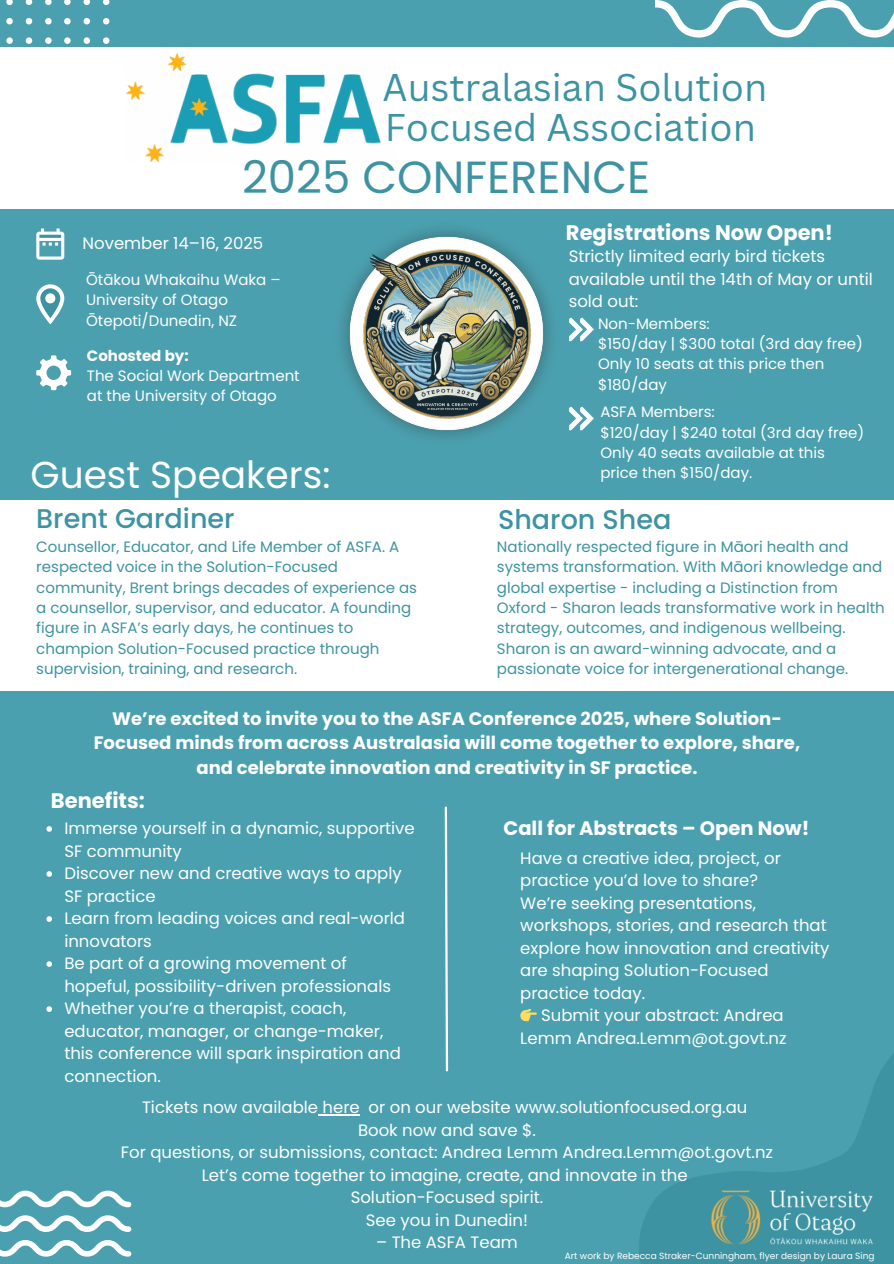
<style>
.page{position:relative;width:894px;height:1264px;background:#fff}
.page>*{position:absolute;margin:0;border:0;box-sizing:border-box;transform-origin:0 0}
.t1{font:45px "Poppins";color:#3d93a2}
.t2{font:37.5px/39.5px "Canva Sans";color:#3d93a2}
.t3{font:37.5px "Poppins";color:#fff}
.t4{font:500 27px "Poppins";color:#3d93a2}
.t5{font:700 21px "Poppins";color:#fff}
.t6{font:700 19.5px "Poppins";color:#fff}
.t7{font:700 18px/24.8px "Poppins";color:#fff;text-align:center}
.t8{font:16.5px/22.5px "Poppins";color:#fff}
.t9{font:15px/20.2px "Poppins";color:#3d93a2}
.t10{font:15px/20.2px "Poppins";color:#fff}
.t11{font:700 15px "Poppins";color:#fff}
.t12{font:9px "Poppins";color:#fff}
</style>
<div class="page">
<div style="left:0;top:0;width:893px;height:1263px;background:#4ba0af"></div>
<svg style="left:655px;top:0;width:238px;height:37px"></svg>
<svg style="left:639px;top:1055px;width:254px;height:208px"></svg>
<svg style="left:0;top:1240px;width:131px;height:16px"></svg>
<svg style="left:0;top:1215px;width:131px;height:16px"></svg>
<svg style="left:0;top:1190px;width:131px;height:17px"></svg>
<svg style="left:0;top:0;width:109px;height:48px"></svg>
<svg style="left:444px;top:806px;width:5px;height:266px"></svg>
<div style="left:0;top:48px;width:893px;height:161px;background:#fff"></div>
<img style="left:342px;top:229px;width:209px;height:209px">
<img style="left:361px;top:247px;width:171px;height:173px">
<div style="left:0;top:500px;width:893px;height:190px;background:#fff"></div>
<svg style="left:569px;top:406px;width:24px;height:24px"></svg>
<img style="left:126px;top:53px;width:255px;height:108px">
<img style="left:707px;top:1181px;width:170px;height:70px">
<svg style="left:46px;top:826px;width:6px;height:5px"></svg>
<svg style="left:46px;top:871px;width:6px;height:5px"></svg>
<svg style="left:46px;top:916px;width:6px;height:5px"></svg>
<svg style="left:46px;top:961px;width:6px;height:5px"></svg>
<svg style="left:46px;top:1006px;width:6px;height:5px"></svg>
<svg style="left:36px;top:228px;width:28px;height:32px"></svg>
<svg style="left:36px;top:284px;width:28px;height:40px"></svg>
<svg style="left:36px;top:355px;width:35px;height:35px"></svg>
<hr style="left:318px;top:1114px;width:42px;height:1px;background:#fff">
<svg style="left:569px;top:317px;width:24px;height:24px"></svg>
<p class="t2" style="left:382px;top:67px;width:386px">Australasian Solution<br>Focused Association</p>
<p class="t1" style="left:242px;top:145px;width:409px">2025 CONFERENCE</p>
<p class="t8" style="left:83px;top:231px;width:182px">November 14–16, 2025</p>
<p class="t10" style="left:86px;top:270px;width:196px">Ōtākou Whakaihu Waka –</p>
<p class="t10" style="left:86px;top:290px;width:143px">University of Otago</p>
<p class="t10" style="left:86px;top:310px;width:152px">Ōtepoti/Dunedin, NZ</p>
<p class="t11" style="left:87px;top:345px;width:103px">Cohosted by:</p>
<h6 class="t10" style="left:87px;top:365px;width:214px">The Social Work Department</h6>
<p class="t10" style="left:87px;top:386px;width:191px">at the University of Otago</p>
<p class="t3" style="left:30px;top:449px;width:301px">Guest Speakers:</p>
<p class="t4" style="left:36px;top:499px;width:200px">Brent Gardiner</p>
<h1 class="t9" style="left:36px;top:537px;width:382px">Counsellor, Educator, and Life Member of ASFA. A respected voice in the Solution-Focused community, Brent brings decades of experience as a counsellor, supervisor, and educator. A founding figure in ASFA’s early days, he continues to champion Solution-Focused practice through supervision, training, and research.</h1>
<p class="t5" style="left:566px;top:218px;width:268px">Registrations Now Open!</p>
<p class="t8" style="left:568px;top:245px;width:305px">Strictly limited early bird tickets available until the 14th of May or until sold out:</p>
<p class="t10" style="left:598px;top:313px;width:113px">Non-Members:</p>
<p class="t10" style="left:598px;top:334px;width:266px">$150/day | $300 total (3rd day free)</p>
<p class="t10" style="left:598px;top:354px;width:228px">Only 10 seats at this price then $180/day</p>
<p class="t10" style="left:600px;top:402px;width:116px">ASFA Members:</p>
<p class="t10" style="left:600px;top:422px;width:265px">$120/day | $240 total (3rd day free)</p>
<p class="t10" style="left:600px;top:442px;width:226px">Only 40 seats available at this price then $150/day.</p>
<h2 class="t4" style="left:498px;top:501px;width:175px">Sharon Shea</h2>
<p class="t9" style="left:497px;top:537px;width:389px">Nationally respected figure in Māori health and systems transformation. With Māori knowledge and global expertise - including a Distinction from Oxford - Sharon leads transformative work in health strategy, outcomes, and indigenous wellbeing.<br>Sharon is an award-winning advocate, and a passionate voice for intergenerational change.</p>
<p class="t7" style="left:94px;top:706px;width:707px">We’re excited to invite you to the ASFA Conference 2025, where Solution-<br>Focused minds from across Australasia will come together to explore, share, and celebrate innovation and creativity in SF practice.</p>
<p class="t5" style="left:51px;top:786px;width:95px">Benefits:</p>
<h4 class="t8" style="left:64px;top:817px;width:352px">Immerse yourself in a dynamic, supportive<br>SF community</h4>
<p class="t8" style="left:64px;top:862px;width:339px">Discover new and creative ways to apply<br>SF practice</p>
<h6 class="t8" style="left:64px;top:907px;width:342px">Learn from leading voices and real-world innovators</h6>
<p class="t8" style="left:64px;top:952px;width:328px">Be part of a growing movement of hopeful, possibility-driven professionals</p>
<p class="t8" style="left:64px;top:997px;width:338px">Whether you’re a therapist, coach, educator, manager, or change-maker, this conference will spark inspiration and connection.</p>
<h3 class="t6" style="left:503px;top:814px;width:307px">Call for Abstracts – Open Now!</h3>
<h2 class="t8" style="left:520px;top:846px;width:262px">Have a creative idea, project, or</h2>
<h2 class="t8" style="left:520px;top:869px;width:239px">practice you’d love to share?</h2>
<h2 class="t8" style="left:520px;top:891px;width:237px">We’re seeking presentations,</h2>
<h2 class="t8" style="left:520px;top:914px;width:308px">workshops, stories, and research that</h2>
<h2 class="t8" style="left:520px;top:936px;width:310px">explore how innovation and creativity</h2>
<h2 class="t8" style="left:520px;top:959px;width:250px">are shaping Solution-Focused</h2>
<h2 class="t8" style="left:520px;top:981px;width:126px">practice today.</h2>
<h2 class="t8" style="left:541px;top:1004px;width:244px">Submit your abstract: Andrea</h2>
<h2 class="t8" style="left:520px;top:1026px;width:268px">Lemm Andrea.Lemm@ot.govt.nz</h2>
<h3 class="t8" style="left:121px;top:1096px;width:653px;text-align:center">Tickets now available here or on our website www.solutionfocused.org.au<br>Book now and save $.<br>For questions, or submissions, contact: Andrea Lemm Andrea.Lemm@ot.govt.nz Let’s come together to imagine, create, and innovate in the<br>Solution-Focused spirit.<br>See you in Dunedin!</h3>
<h3 class="t8" style="left:376px;top:1231px;width:143px">– The ASFA Team</h3>
<h5 class="t12" style="left:564px;top:1249px;width:311px">Art work by Rebecca Straker-Cunningham, flyer design by Laura Sing</h5>
</div>
